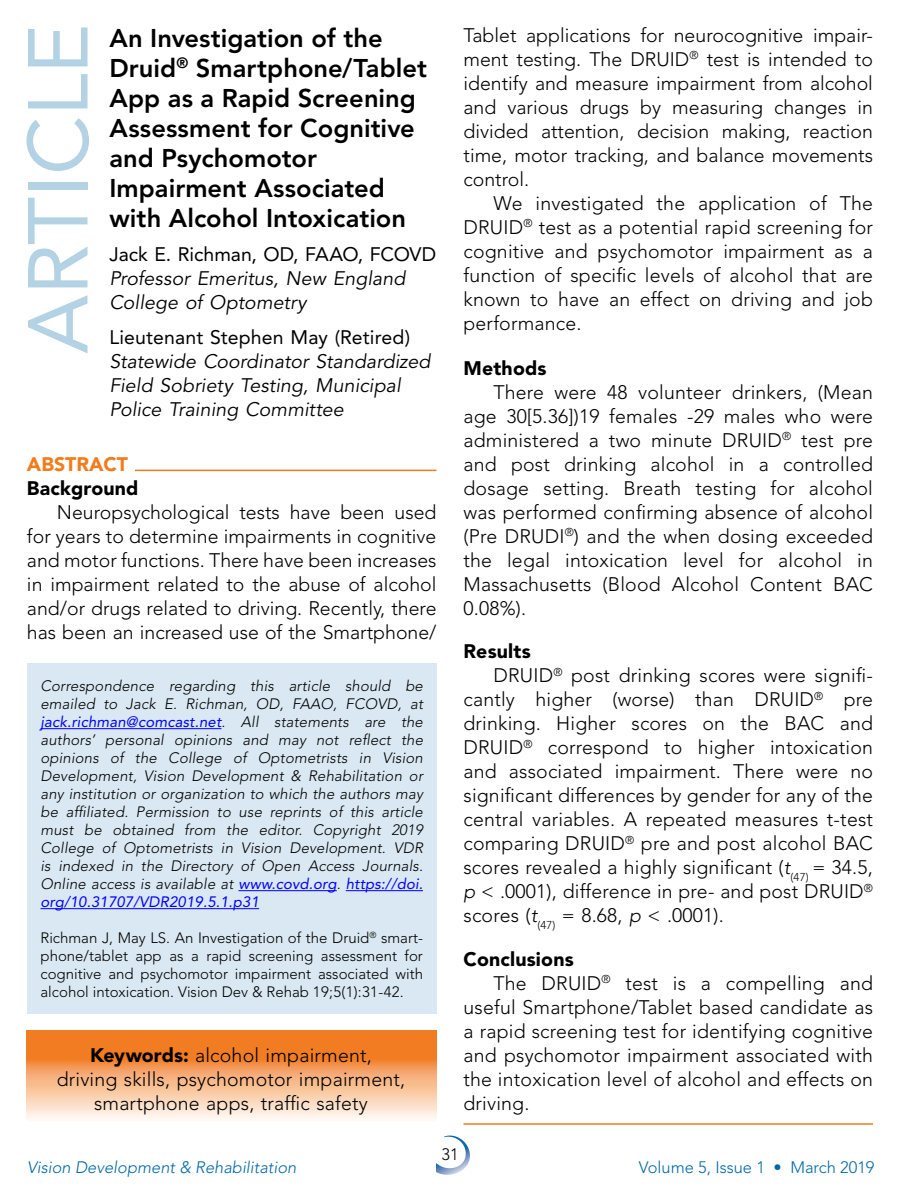
<style>
.page{position:relative;width:900px;height:1200px;background:#fff}
.page>*{position:absolute;margin:0;border:0;box-sizing:border-box;transform-origin:0 0}
.t1{font:84px "Avenir LT Std";color:#b3d2e4}
.t2{font:800 25.5px/30px "Avenir LT Std";color:#000}
.t3{font:300 19.5px/24px "Avenir LT Std";letter-spacing:.01em;color:#000;text-align:justify}
.t4{font:italic 19.5px/24px "Avenir LT Std";letter-spacing:.005em;color:#000}
.t5{font:19.5px "Avenir LT Std";letter-spacing:.005em;color:#000}
.t6{font:900 19.5px "Avenir LT Std";letter-spacing:.01em;color:#000}
.t7{font:900 19.5px "Avenir LT Std";color:#f27c1c}
.t8{font:italic 300 16.5px "Avenir LT Std";color:#0068a7}
.t9{font:300 16.5px "Avenir LT Std";color:#0068a7}
.t10{font:300 16.5px "Avenir LT Std";color:#000}
.t11{font:italic 300 15px/18px "Avenir LT Std";letter-spacing:.01em;color:#000;text-align:justify}
.t12{font:300 15px/18px "Avenir LT Std";color:#000;text-align:justify}
.s1{font-style:italic}
.s2{font-weight:400;color:#00f}
.s3{font-weight:900}
</style>
<div class="page">
<svg style="left:436px;top:1136px;width:34px;height:39px"></svg>
<svg style="left:27px;top:1030px;width:409px;height:90px;background:#f6ac73"></svg>
<hr style="left:464px;top:1123px;width:409px;height:2px;background:#f27c1c">
<div style="left:27px;top:663px;width:409px;height:351px;background:#d9e8f2"></div>
<hr style="left:40px;top:728px;width:181px;height:1px;background:#00f">
<hr style="left:238px;top:890px;width:99px;height:1px;background:#00f">
<hr style="left:346px;top:890px;width:77px;height:1px;background:#00f">
<hr style="left:40px;top:908px;width:219px;height:1px;background:#00f">
<hr style="left:135px;top:470px;width:301px;height:1px;background:#f27c1c">
<h1 class="t1" style="left:10px;top:354px;width:331px;rotate:-90deg">ARTICLE</h1>
<p class="t3" style="left:464px;top:23px;width:411px">Tablet applications for neurocognitive impair&shy;ment testing. The DRUID<sup>®</sup> test is intended to identify and measure impairment from alcohol and various drugs by measuring changes in divided attention, decision making, reaction time, motor tracking, and balance movements control.</p>
<h2 class="t2" style="left:110px;top:23px;width:319px">An Investigation of the<br>Druid<sup>®</sup> Smartphone/Tablet<br>App as a Rapid Screening<br>Assessment for Cognitive and Psychomotor<br>Impairment Associated with Alcohol Intoxication</h2>
<p class="t5" style="left:110px;top:243px;width:328px">Jack E. Richman, OD, FAAO, FCOVD</p>
<p class="t4" style="left:110px;top:267px;width:297px">Professor Emeritus, New England<br>College of Optometry</p>
<p class="t5" style="left:110px;top:326px;width:302px">Lieutenant Stephen May (Retired)</p>
<p class="t4" style="left:110px;top:349px;width:323px">Statewide Coordinator Standardized<br>Field Sobriety Testing, Municipal<br>Police Training Committee</p>
<p class="t7" style="left:27px;top:453px;width:103px">ABSTRACT</p>
<p class="t6" style="left:27px;top:477px;width:113px">Background</p>
<p class="t3" style="left:27px;top:500px;width:411px;text-indent:30px">Neuropsychological tests have been used for years to determine impairments in cognitive and motor functions. There have been increases in impairment related to the abuse of alcohol and/or drugs related to driving. Recently, there has been an increased use of the Smartphone/</p>
<p class="t3" style="left:464px;top:191px;width:411px;text-indent:30px">We investigated the application of The DRUID<sup>®</sup> test as a potential rapid screening for cognitive and psychomotor impairment as a function of specific levels of alcohol that are known to have an effect on driving and job performance.</p>
<p class="t6" style="left:464px;top:356px;width:85px">Methods</p>
<p class="t3" style="left:463px;top:380px;width:411px;text-indent:30px">There were 48 volunteer drinkers, (Mean age 30[5.36])19 females -29 males who were administered a two minute DRUID<sup>®</sup> test pre and post drinking alcohol in a controlled dosage setting. Breath testing for alcohol was performed confirming absence of alcohol (Pre DRUDI<sup>®</sup>) and the when dosing exceeded the legal intoxication level for alcohol in Massachusetts (Blood Alcohol Content BAC 0.08%).</p>
<p class="t6" style="left:463px;top:640px;width:69px">Results</p>
<p class="t3" style="left:493px;top:664px;width:381px">DRUID<sup>®</sup> post drinking scores were signifi-</p>
<p class="t3" style="left:463px;top:688px;width:411px">cantly higher (worse) than DRUID<sup>®</sup> pre</p>
<p class="t3" style="left:463px;top:712px;width:411px">drinking. Higher scores on the BAC and</p>
<p class="t3" style="left:463px;top:736px;width:411px">DRUID<sup>®</sup> correspond to higher intoxication</p>
<p class="t3" style="left:464px;top:760px;width:411px">and associated impairment. There were no</p>
<p class="t3" style="left:464px;top:784px;width:411px">significant differences by gender for any of the</p>
<p class="t3" style="left:464px;top:808px;width:411px">central variables. A repeated measures t-test</p>
<p class="t3" style="left:464px;top:832px;width:411px">comparing DRUID<sup>®</sup> pre and post alcohol BAC</p>
<p class="t3" style="left:463px;top:856px;width:411px">scores revealed a highly significant (<span class="s1">t</span><sub>(47)</sub> = 34.5,</p>
<p class="t3" style="left:463px;top:880px;width:411px"><span class="s1">p</span> &lt; .0001), difference in pre- and post DRUID<sup>®</sup></p>
<p class="t3" style="left:464px;top:904px;width:262px">scores (<span class="s1">t</span><sub>(47)</sub> = 8.68, <span class="s1">p</span> &lt; .0001).</p>
<p class="t6" style="left:463px;top:947px;width:112px">Conclusions</p>
<p class="t3" style="left:493px;top:971px;width:381px">The DRUID<sup>®</sup> test is a compelling and</p>
<p class="t3" style="left:464px;top:995px;width:411px">useful Smartphone/Tablet based candidate as</p>
<p class="t3" style="left:464px;top:1019px;width:411px">a rapid screening test for identifying cognitive</p>
<p class="t3" style="left:464px;top:1043px;width:411px">and psychomotor impairment associated with</p>
<p class="t3" style="left:464px;top:1067px;width:411px">the intoxication level of alcohol and effects on</p>
<p class="t3" style="left:464px;top:1091px;width:67px">driving.</p>
<p class="t11" style="left:40px;top:677px;width:384px">Correspondence regarding this article should be emailed to Jack E. Richman, OD, FAAO, FCOVD, at <span class="s2">jack.richman@comcast.net</span>. All statements are the authors’ personal opinions and may not reflect the opinions of the College of Optometrists in Vision Development, Vision Development &amp; Rehabilitation or any institution or organization to which the authors may be affiliated. Permission to use reprints of this article must be obtained from the editor. Copyright 2019<br>College of Optometrists in Vision Development. VDR is indexed in the Directory of Open Access Journals.<br>Online access is available at <span class="s2">www.covd.org</span>. <span class="s2">https://doi. org/10.31707/VDR2019.5.1.p31</span></p>
<p class="t12" style="left:40px;top:929px;width:384px">Richman J, May LS. An Investigation of the Druid<sup>®</sup> smart&shy;phone/tablet app as a rapid screening assessment for cognitive and psychomotor impairment associated with alcohol intoxication. Vision Dev &amp; Rehab 19;5(1):31-42.</p>
<p class="t3" style="left:57px;top:1043px;width:350px;text-align:center"><span class="s3">Keywords:</span> alcohol impairment,<br>driving skills, psychomotor impairment, smartphone apps, traffic safety</p>
<p class="t10" style="left:441px;top:1145px;width:19px">31</p>
<p class="t8" style="left:27px;top:1157px;width:271px">Vision Development &amp; Rehabilitation</p>
<p class="t9" style="left:639px;top:1157px;width:237px">Volume 5, Issue 1 • March 2019</p>
</div>
